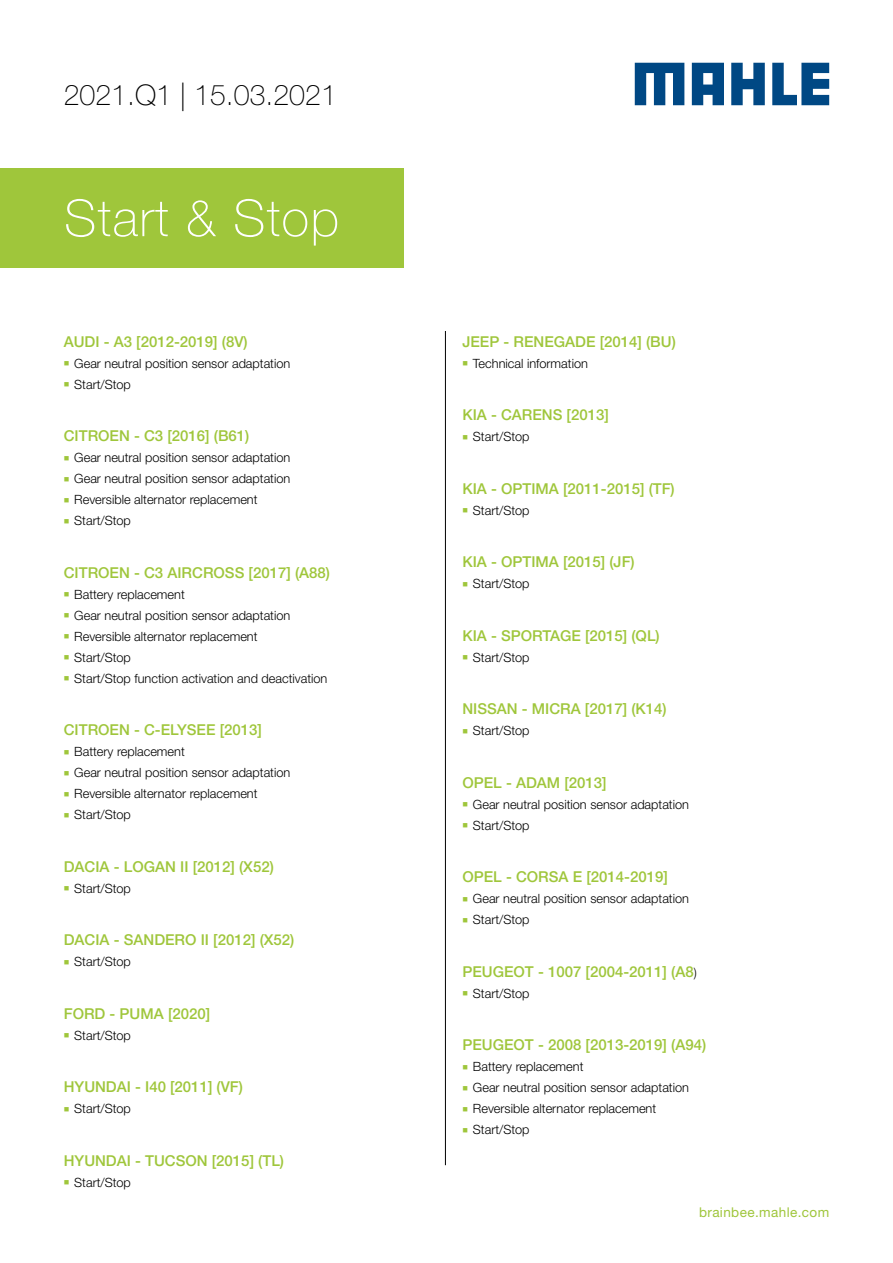
<style>
.page{position:relative;width:893px;height:1263px;background:#fff}
.page>*{position:absolute;margin:0;border:0;box-sizing:border-box;transform-origin:0 0}
.t1{font:100 51px "Helvetica Neue LT Pro";letter-spacing:.03em;color:#fff}
.t2{font:100 28.5px "Helvetica Neue LT Pro";color:#000}
.t3{font:500 15px "Helvetica Neue LT Pro";color:#9fc63b}
.t4{font:13.5px "Helvetica Neue LT Pro";letter-spacing:.03em;color:#9fc63b}
.t5{font:300 12.75px "Helvetica Neue LT Pro";color:#000}
.s1{color:#9fc63b}
.s2{font-weight:300;font-size:12.75px;color:#000}
</style>
<div class="page">
<div style="left:0;top:168px;width:404px;height:100px;background:#9fc63b"></div>
<hr style="left:445px;top:331px;width:1px;height:834px;background:#000">
<svg style="left:635px;top:63px;width:49px;height:42px"></svg>
<svg style="left:731px;top:63px;width:34px;height:42px"></svg>
<svg style="left:772px;top:63px;width:57px;height:42px"></svg>
<svg style="left:692px;top:63px;width:32px;height:42px"></svg>
<h2 class="t2" style="left:64px;top:78px;width:275px">2021.Q1 | 15.03.2021</h2>
<h1 class="t1" style="left:64px;top:188px;width:276px">Start &amp; Stop</h1>
<p class="t3" style="left:64px;top:332px;width:185px">AUDI - A3 [2012-2019] (8V)</p>
<p class="t5" style="left:64px;top:355px;width:228px"><span class="s1">■</span> Gear neutral position sensor adaptation</p>
<p class="t5" style="left:64px;top:376px;width:69px"><span class="s1">■</span> Start/Stop</p>
<p class="t3" style="left:64px;top:427px;width:187px">CITROEN - C3 [2016] (B61)</p>
<p class="t5" style="left:64px;top:450px;width:228px"><span class="s1">■</span> Gear neutral position sensor adaptation</p>
<p class="t5" style="left:64px;top:471px;width:228px"><span class="s1">■</span> Gear neutral position sensor adaptation</p>
<p class="t5" style="left:64px;top:492px;width:195px"><span class="s1">■</span> Reversible alternator replacement</p>
<p class="t5" style="left:64px;top:513px;width:69px"><span class="s1">■</span> Start/Stop</p>
<p class="t3" style="left:64px;top:563px;width:268px">CITROEN - C3 AIRCROSS [2017] (A88)</p>
<p class="t5" style="left:64px;top:586px;width:123px"><span class="s1">■</span> Battery replacement</p>
<p class="t5" style="left:64px;top:607px;width:228px"><span class="s1">■</span> Gear neutral position sensor adaptation</p>
<p class="t5" style="left:64px;top:628px;width:195px"><span class="s1">■</span> Reversible alternator replacement</p>
<p class="t5" style="left:64px;top:649px;width:69px"><span class="s1">■</span> Start/Stop</p>
<p class="t5" style="left:64px;top:670px;width:265px"><span class="s1">■</span> Start/Stop function activation and deactivation</p>
<p class="t3" style="left:64px;top:721px;width:200px">CITROEN - C-ELYSEE [2013]</p>
<p class="t5" style="left:64px;top:744px;width:123px"><span class="s1">■</span> Battery replacement</p>
<p class="t5" style="left:64px;top:765px;width:228px"><span class="s1">■</span> Gear neutral position sensor adaptation</p>
<p class="t5" style="left:64px;top:786px;width:195px"><span class="s1">■</span> Reversible alternator replacement</p>
<p class="t5" style="left:64px;top:807px;width:69px"><span class="s1">■</span> Start/Stop</p>
<p class="t3" style="left:64px;top:857px;width:212px">DACIA - LOGAN II [2012] (X52)</p>
<p class="t5" style="left:64px;top:880px;width:69px"><span class="s1">■</span> Start/Stop</p>
<p class="t3" style="left:64px;top:931px;width:232px">DACIA - SANDERO II [2012] (X52)</p>
<p class="t5" style="left:64px;top:954px;width:69px"><span class="s1">■</span> Start/Stop</p>
<p class="t3" style="left:64px;top:1004px;width:148px">FORD - PUMA [2020]</p>
<p class="t5" style="left:64px;top:1027px;width:69px"><span class="s1">■</span> Start/Stop</p>
<p class="t3" style="left:64px;top:1078px;width:181px">HYUNDAI - I40 [2011] (VF)</p>
<p class="t5" style="left:64px;top:1101px;width:69px"><span class="s1">■</span> Start/Stop</p>
<p class="t3" style="left:64px;top:1151px;width:222px">HYUNDAI - TUCSON [2015] (TL)</p>
<p class="t5" style="left:64px;top:1174px;width:69px"><span class="s1">■</span> Start/Stop</p>
<p class="t3" style="left:462px;top:332px;width:215px">JEEP - RENEGADE [2014] (BU)</p>
<p class="t5" style="left:462px;top:355px;width:127px"><span class="s1">■</span> Technical information</p>
<p class="t3" style="left:462px;top:406px;width:148px">KIA - CARENS [2013]</p>
<p class="t5" style="left:462px;top:429px;width:69px"><span class="s1">■</span> Start/Stop</p>
<p class="t3" style="left:462px;top:479px;width:214px">KIA - OPTIMA [2011-2015] (TF)</p>
<p class="t5" style="left:462px;top:502px;width:69px"><span class="s1">■</span> Start/Stop</p>
<p class="t3" style="left:462px;top:553px;width:174px">KIA - OPTIMA [2015] (JF)</p>
<p class="t5" style="left:462px;top:576px;width:69px"><span class="s1">■</span> Start/Stop</p>
<p class="t3" style="left:462px;top:626px;width:199px">KIA - SPORTAGE [2015] (QL)</p>
<p class="t5" style="left:462px;top:649px;width:69px"><span class="s1">■</span> Start/Stop</p>
<p class="t3" style="left:462px;top:700px;width:206px">NISSAN - MICRA [2017] (K14)</p>
<p class="t5" style="left:462px;top:723px;width:69px"><span class="s1">■</span> Start/Stop</p>
<p class="t3" style="left:462px;top:773px;width:146px">OPEL - ADAM [2013]</p>
<p class="t5" style="left:462px;top:796px;width:228px"><span class="s1">■</span> Gear neutral position sensor adaptation</p>
<p class="t5" style="left:462px;top:817px;width:69px"><span class="s1">■</span> Start/Stop</p>
<p class="t3" style="left:462px;top:868px;width:207px">OPEL - CORSA E [2014-2019]</p>
<p class="t5" style="left:462px;top:891px;width:228px"><span class="s1">■</span> Gear neutral position sensor adaptation</p>
<p class="t5" style="left:462px;top:912px;width:69px"><span class="s1">■</span> Start/Stop</p>
<p class="t3" style="left:462px;top:962px;width:236px">PEUGEOT - 1007 [2004-2011] (A8<span class="s2">)</span></p>
<p class="t5" style="left:462px;top:985px;width:69px"><span class="s1">■</span> Start/Stop</p>
<p class="t3" style="left:462px;top:1036px;width:245px">PEUGEOT - 2008 [2013-2019] (A94)</p>
<p class="t5" style="left:462px;top:1059px;width:123px"><span class="s1">■</span> Battery replacement</p>
<p class="t5" style="left:462px;top:1080px;width:228px"><span class="s1">■</span> Gear neutral position sensor adaptation</p>
<p class="t5" style="left:462px;top:1101px;width:195px"><span class="s1">■</span> Reversible alternator replacement</p>
<p class="t5" style="left:462px;top:1122px;width:69px"><span class="s1">■</span> Start/Stop</p>
<p class="t4" style="left:699px;top:1203px;width:132px">brainbee.mahle.com</p>
</div>
